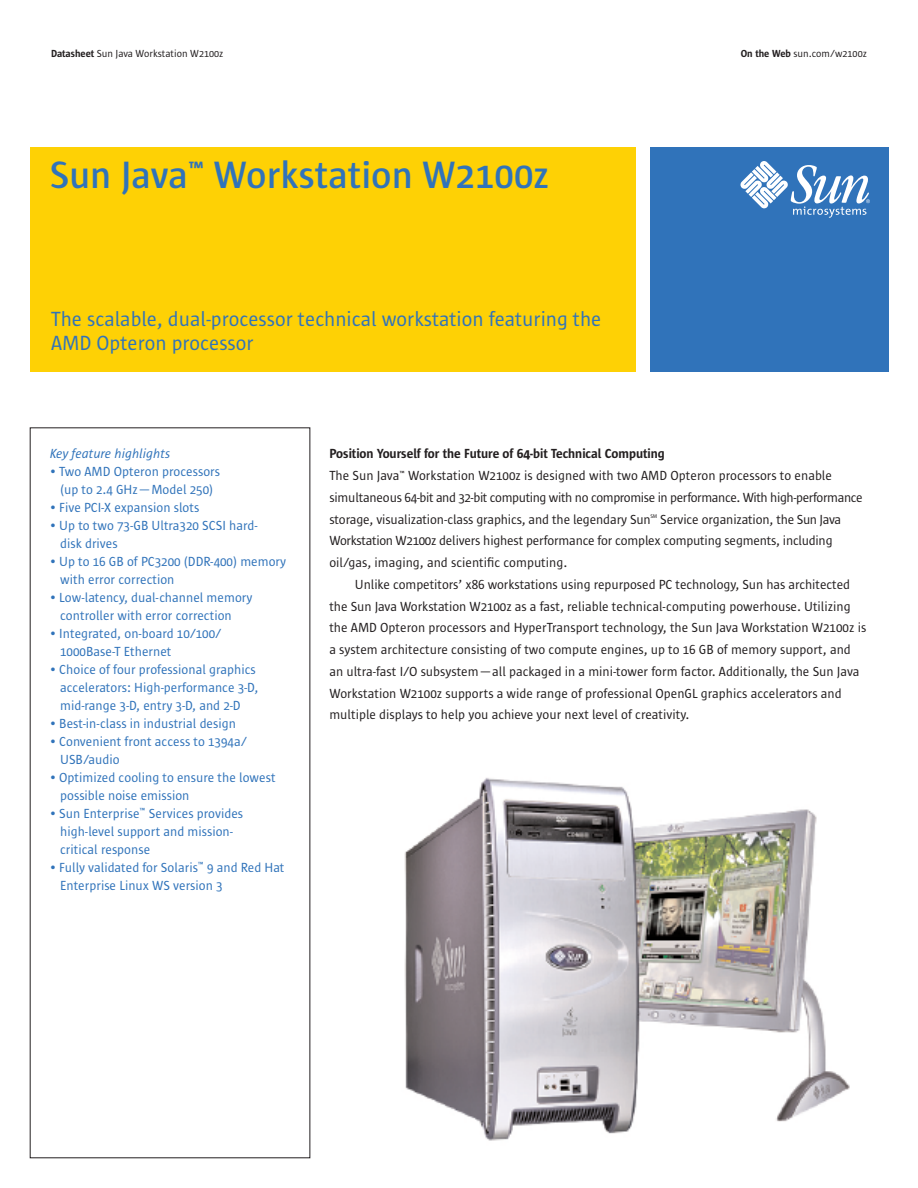
<style>
.page{position:relative;width:918px;height:1188px;background:#fff}
.page>*{position:absolute;margin:0;border:0;box-sizing:border-box;transform-origin:0 0}
.t1{font:600 39px "Sun Sans";color:#3073ba}
.t2{font:21px/24px "Sun Sans";color:#3073ba}
.t3{font:13.5px/21.8px "Sun Sans";letter-spacing:-.005em;color:#231f20}
.t4{font:13.5px/18px "Sun Sans";color:#3073ba}
.t5{font:600 13.5px "Sun Sans";color:#231f20}
.t6{font:italic 13.5px "Sun Sans";color:#3073ba}
.t7{font:10.5px "Sun Sans";color:#231f20}
.t8{font:5.4px "Sun Sans";color:#231f20}
.s1{font-weight:600}
.s2{font-size:15px}
</style>
<div class="page">
<div style="left:30px;top:147px;width:605px;height:224px;background:#fed105"></div>
<div style="left:650px;top:147px;width:238px;height:224px;background:#3073ba"></div>
<svg style="left:740px;top:161px;width:130px;height:57px"></svg>
<img style="left:404px;top:778px;width:446px;height:363px">
<p class="t7" style="left:51px;top:49px;width:174px"><span class="s1">Datasheet</span> Sun Java Workstation W2100z</p>
<p class="t7" style="left:741px;top:49px;width:128px"><span class="s1">On the Web</span> sun.com/w2100z</p>
<h1 class="t1" style="left:50px;top:161px;width:501px">Sun Java™ Workstation W2100z</h1>
<h2 class="t2" style="left:51px;top:309px;width:552px">The scalable, dual-processor technical workstation featuring the<br>AMD Opteron processor</h2>
<p class="t6" style="left:50px;top:449px;width:122px">Key feature highlights</p>
<p class="t4" style="left:50px;top:464px;width:172px;text-align:center">• Two AMD Opteron processors (up to 2.4 GHz—Model 250)</p>
<p class="t4" style="left:50px;top:500px;width:151px">• Five PCI-X expansion slots</p>
<p class="t4" style="left:60px;top:518px;width:199px;text-indent:-11px">• Up to two 73-GB Ultra320 SCSI hard&shy;disk drives</p>
<p class="t4" style="left:60px;top:554px;width:228px;text-indent:-11px">• Up to 16 GB of PC3200 (DDR-400) memory with error correction</p>
<p class="t4" style="left:60px;top:590px;width:194px;text-indent:-11px">• Low-latency, dual-channel memory controller with error correction</p>
<p class="t4" style="left:60px;top:626px;width:163px;text-indent:-11px">• Integrated, on-board 10/100/<br>1000Base-T Ethernet</p>
<p class="t4" style="left:60px;top:662px;width:200px;text-indent:-11px">• Choice of four professional graphics accelerators: High-performance 3-D, mid-range 3-D, entry 3-D, and 2-D</p>
<p class="t4" style="left:50px;top:716px;width:188px">• Best-in-class in industrial design</p>
<p class="t4" style="left:60px;top:734px;width:189px;text-indent:-11px">• Convenient front access to 1394a/<br>USB/audio</p>
<p class="t4" style="left:60px;top:770px;width:217px;text-indent:-11px">• Optimized cooling to ensure the lowest possible noise emission</p>
<p class="t4" style="left:60px;top:806px;width:185px;text-indent:-11px">• Sun Enterprise<span class="s2">™</span> Services provides high-level support and mission&shy;critical response</p>
<p class="t4" style="left:60px;top:860px;width:226px;text-indent:-10px">• Fully validated for Solaris<span class="s2">™</span> 9 and Red Hat<br>Enterprise Linux WS version 3</p>
<p class="t5" style="left:329px;top:449px;width:337px">Position Yourself for the Future of 64-bit Technical Computing</p>
<p class="t3" style="left:329px;top:466px;width:535px">The Sun Java™ Workstation W2100z is designed with two AMD Opteron processors to enable simultaneous 64-bit and 32-bit computing with no compromise in performance. With high-performance storage, visualization-class graphics, and the legendary Sun</p>
<p class="t3" style="left:329px;top:509px;width:513px;text-indent:331px">Service organization, the Sun Java<br>Workstation W2100z delivers highest performance for complex computing segments, including oil/gas, imaging, and scientific computing.</p>
<p class="t3" style="left:329px;top:574px;width:538px;text-indent:26px">Unlike competitors’ x86 workstations using repurposed PC technology, Sun has architected the Sun Java Workstation W2100z as a fast, reliable technical-computing powerhouse. Utilizing the AMD Opteron processors and HyperTransport technology, the Sun Java Workstation W2100z is a system architecture consisting of two compute engines, up to 16 GB of memory support, and an ultra-fast I/O subsystem—all packaged in a mini-tower form factor. Additionally, the Sun Java Workstation W2100z supports a wide range of professional OpenGL graphics accelerators and multiple displays to help you achieve your next level of creativity.</p>
<p class="t8" style="left:651px;top:515px;width:8px">SM</p>
</div>
